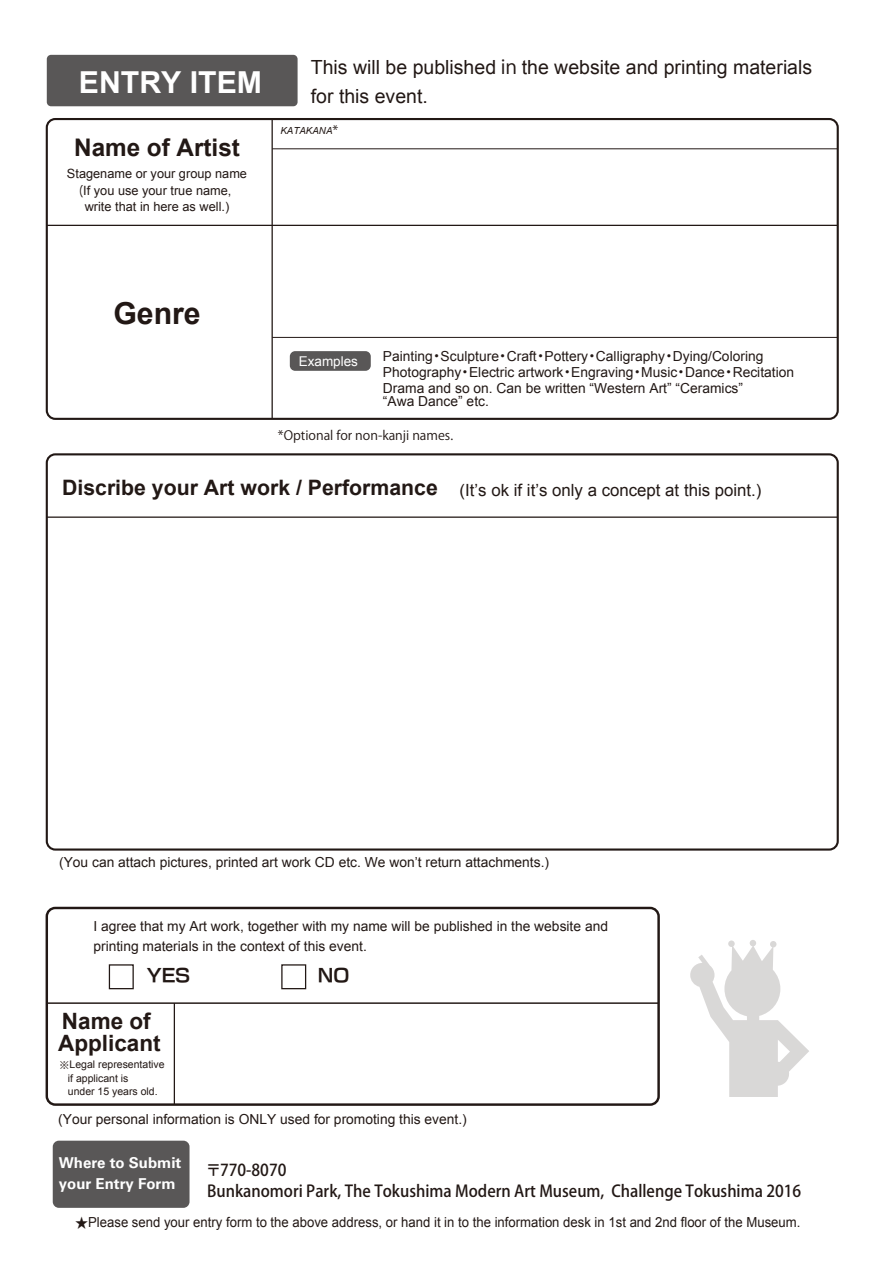
<style>
.page{position:relative;width:893px;height:1263px;background:#fff}
.page>*{position:absolute;margin:0;border:0;box-sizing:border-box;transform-origin:0 0}
.t1{font:700 30.3px "Arial";color:#fff}
.t2{font:700 30.3px "Arial";color:#221815}
.t3{font:700 24.3px "Arial";color:#221815}
.t4{font:700 22.5px/22px "Arial";color:#221815}
.t5{font:19.5px/29.1px "Arial";color:#221815}
.t6{font:18px "New Rodin Pro B";color:#221815}
.t7{font:16.8px "Arial";color:#221815}
.t8{font:500 16.35px/21.3px "Koz Go Pro";color:#221815;scale:.95 1}
.t9{font:700 15px/21.3px "Univers";color:#fff}
.t10{font:13.8px/16px "Arial";color:#221815}
.t11{font:13.8px "Arial";color:#221815;scale:.95 1}
.t12{font:13.5px "Arial";color:#fff}
.t13{font:12.75px/16.5px "Arial";color:#221815;text-align:center}
.t14{font:12.75px "Koz Go Pro";color:#221815}
.t15{font:10.5px/13.5px "Arial";color:#221815}
.t16{font:italic 9.75px "Arial";color:#221815}
.s1{font-family:"New Rodin Pro M"}
.s2{font-family:"Koz Go Pro"}
.s3{font-family:"Koz Go Pro";font-style:normal;font-size:12.75px}
.s4{font-weight:700;font-size:21.3px}
</style>
<div class="page">
<div style="left:47px;top:55px;width:251px;height:51px;background:#595757;border-radius:4px"></div>
<div style="left:46px;top:118px;width:793px;height:302px;border:2px solid #221815;border-radius:9px"></div>
<hr style="left:272px;top:149px;width:566px;height:1px;background:#221815">
<hr style="left:272px;top:337px;width:566px;height:1px;background:#221815">
<hr style="left:47px;top:225px;width:791px;height:1px;background:#221815">
<div style="left:46px;top:453px;width:793px;height:398px;border:2px solid #221815;border-radius:9px"></div>
<div style="left:46px;top:907px;width:614px;height:199px;border:2px solid #221815;border-radius:9px"></div>
<hr style="left:174px;top:1003px;width:1px;height:101px;background:#221815">
<hr style="left:47px;top:1002px;width:612px;height:2px;background:#221815">
<hr style="left:47px;top:516px;width:791px;height:2px;background:#221815">
<hr style="left:272px;top:119px;width:1px;height:300px;background:#221815">
<div style="left:290px;top:351px;width:81px;height:20px;background:#595757;border-radius:5px"></div>
<div style="left:53px;top:1141px;width:137px;height:67px;background:#595757;border-radius:6px"></div>
<div style="left:109px;top:964px;width:25px;height:25px;border:1px solid #221815"></div>
<div style="left:281px;top:964px;width:25px;height:25px;border:1px solid #221815"></div>
<svg style="left:690px;top:940px;width:119px;height:157px"></svg>
<h1 class="t1" style="left:79px;top:62px;width:185px">ENTRY ITEM</h1>
<h2 class="t3" style="left:74px;top:132px;width:167px">Name of Artist</h2>
<p class="t13" style="left:67px;top:166px;width:182px">Stagename or your group name <span class="s1">(</span>If you use your true name, write that in here as well.)</p>
<h3 class="t5" style="left:311px;top:52px;width:503px">This will be published <span class="s2">in</span> the website and printing materials for this event.</h3>
<p class="t16" style="left:280px;top:124px;width:59px">KATAKANA<span class="s3">*</span></p>
<h1 class="t2" style="left:113px;top:294px;width:89px">Genre</h1>
<p class="t12" style="left:299px;top:352px;width:61px">Examples</p>
<p class="t10" style="left:383px;top:348px;width:413px">Painting<span class="s1">・</span>Sculpture<span class="s1">・</span>Craft<span class="s1">・</span>Pottery<span class="s1">・</span>Calligraphy<span class="s1">・</span>Dying/Coloring<br>Photography<span class="s1">・</span>Electric artwork<span class="s1">・</span>Engraving<span class="s1">・</span>Music<span class="s1">・</span>Dance<span class="s1">・</span>Recitation<br>Drama and so on. Can be written “Western Art” “Ceramics”</p>
<p class="t10" style="left:383px;top:394px;width:107px">“Awa Dance” etc.</p>
<p class="t14" style="left:278px;top:427px;width:177px">*Optional for non-kanji names.</p>
<p class="t7" style="left:62px;top:479px;width:701px"><span class="s4">Discribe your Art work / Performance</span> (It’s ok if it’s only a concept at this point.)</p>
<p class="t10" style="left:59px;top:854px;width:491px">(You can attach pictures, printed art work CD etc. We won’t return attachments.)</p>
<p class="t10" style="left:93px;top:917px;width:516px;line-height:19.2px">I agree that my Art work, together with my name will be published in the website and printing materials in the context of this event.</p>
<h3 class="t4" style="left:58px;top:1011px;width:104px">Name of<br>Applicant</h3>
<h3 class="t6" style="left:318px;top:960px;width:33px">NO</h3>
<p class="t15" style="left:68px;top:1058px;width:98px;text-indent:-9px"><span class="s1">※</span>Legal representative if applicant is<br>under 15 years old.</p>
<p class="t10" style="left:58px;top:1112px;width:410px">(Your personal information is ONLY used for promoting this event.)</p>
<p class="t9" style="left:59px;top:1152px;width:124px">Where to Submit your Entry Form</p>
<p class="t8" style="left:206px;top:1160px;width:628px">〒770-8070　<br>Bunkanomori Park, The Tokushima Modern Art Museum, Challenge Tokushima 2016</p>
<p class="t11" style="left:75px;top:1213px;width:765px"><span class="s2">★</span>Please send your entry form to the above address, or hand it in to the information desk in 1st and 2nd floor of the Museum.</p>
</div>
